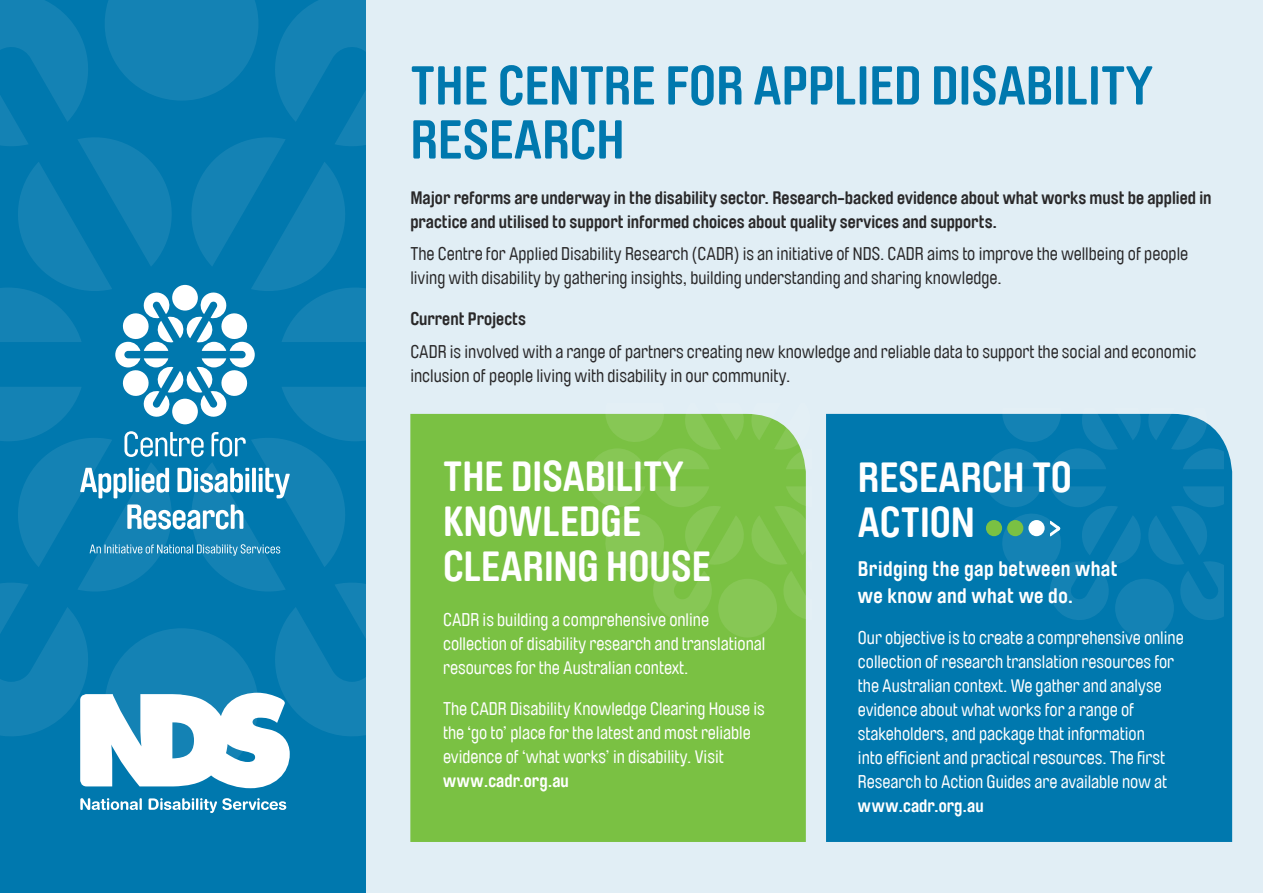
<style>
.page{position:relative;width:1263px;height:893px;background:#fff}
.page>*{position:absolute;margin:0;border:0;box-sizing:border-box;transform-origin:0 0}
.t1{font:700 54px/54px "Brauer Neue";color:#0078ae}
.t2{font:700 42px/45px "Brauer Neue";color:#fff}
.t3{font:700 21px/27px "Brauer Neue";letter-spacing:.02em;color:#fff}
.t4{font:18px/24px "Brauer Neue";color:#fff}
.t5{font:18px/24px "Brauer Neue";color:#292829}
.t6{font:700 18px/24px "Brauer Neue";color:#292829}
.t7{font:700 18px "Brauer Neue";color:#fff}
</style>
<div class="page">
<div style="left:366px;top:0;width:897px;height:893px;background:#e1eef5"></div>
<div style="left:410px;top:414px;width:396px;height:428px;background:#7ac143"></div>
<div style="left:826px;top:414px;width:406px;height:428px;background:#0078ae"></div>
<div style="left:0;top:0;width:366px;height:893px;background:#0078ae"></div>
<svg style="left:80px;top:798px;width:62px;height:12px"></svg>
<svg style="left:149px;top:798px;width:137px;height:15px"></svg>
<svg style="left:0;top:0;width:366px;height:788px"></svg>
<div style="left:718px;top:579px;width:59px;height:59px;background:#87c755;border-radius:50%"></div>
<svg style="left:588px;top:413px;width:218px;height:211px;background:#81c44d"></svg>
<div style="left:1115px;top:579px;width:59px;height:59px;background:#1482b4;border-radius:50%"></div>
<svg style="left:985px;top:413px;width:239px;height:211px;background:#0d7eb0"></svg>
<h1 class="t1" style="left:410px;top:59px;width:744px">the Centre for Applied Disability<br>Research</h1>
<p class="t6" style="left:410px;top:186px;width:803px">Major reforms are underway in the disability sector. Research-backed evidence about what works must be applied in practice and utilised to support informed choices about quality services and supports.</p>
<p class="t5" style="left:410px;top:242px;width:779px">The Centre for Applied Disability Research (CADR) is an initiative of NDS. CADR aims to improve the wellbeing of people living with disability by gathering insights, building understanding and sharing knowledge.</p>
<p class="t6" style="left:410px;top:307px;width:117px">Current Projects</p>
<p class="t5" style="left:410px;top:340px;width:788px">CADR is involved with a range of partners creating new knowledge and reliable data to support the social and economic inclusion of people living with disability in our community.</p>
<h2 class="t2" style="left:443px;top:454px;width:248px">THE DISABILITY<br>KNOWLEDGE<br>CLEARING HOUSE</h2>
<p class="t4" style="left:443px;top:608px;width:324px">CADR is building a comprehensive online collection of disability research and translational resources for the Australian context.</p>
<p class="t4" style="left:443px;top:697px;width:323px">The CADR Disability Knowledge Clearing House is the ‘go to’ place for the latest and most reliable evidence of ‘what works’ in disability. Visit</p>
<p class="t7" style="left:443px;top:770px;width:127px">www.cadr.org.au</p>
<h2 class="t2" style="left:858px;top:455px;width:216px">Research to<br>Action</h2>
<p class="t3" style="left:858px;top:555px;width:261px">Bridging the gap between what we know and what we do.</p>
<p class="t4" style="left:858px;top:626px;width:327px">Our objective is to create a comprehensive online collection of research translation resources for the Australian context. We gather and analyse evidence about what works for a range of stakeholders, and package that information<br>into efficient and practical resources. The first Research to Action Guides are available now at</p>
<p class="t7" style="left:858px;top:795px;width:127px">www.cadr.org.au</p>
</div>
